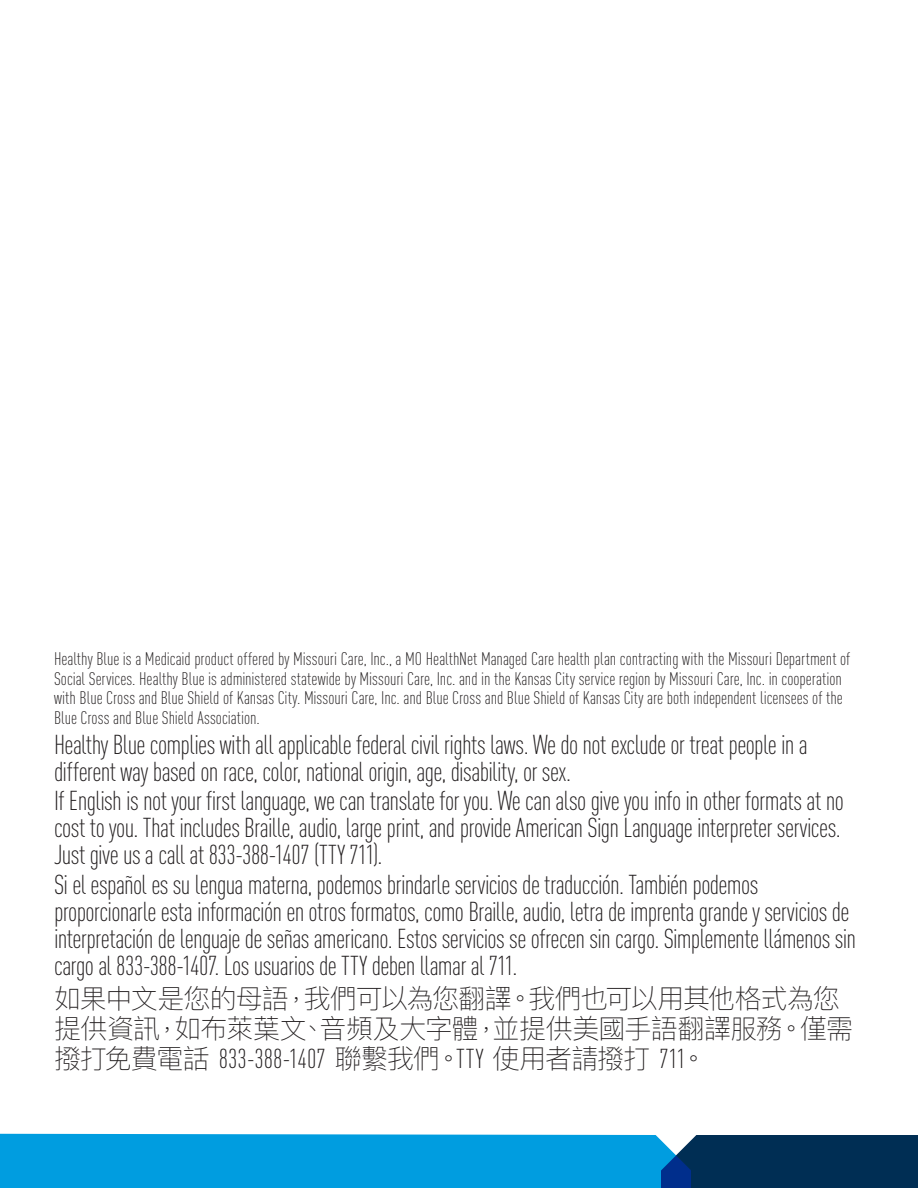
<style>
.page{position:relative;width:918px;height:1188px;background:#fff}
.page>*{position:absolute;margin:0;border:0;box-sizing:border-box;transform-origin:0 0}
.t1{font:300 condensed 27px/27px "DINOT";letter-spacing:-.025em;color:#231f20}
.t2{font:100 27px/30px "Ping Fang HK";letter-spacing:-.035em;color:#231f20}
.t3{font:300 condensed 18px/19.5px "DINOT";color:#231f20}
.s1{font-family:"DINOT";font-weight:300;font-stretch:condensed}
</style>
<div class="page">
<svg style="left:0;top:1134px;width:918px;height:54px;background:#0482bd"></svg>
<p class="t3" style="left:54px;top:649px;width:798px">Healthy Blue is a Medicaid product offered by Missouri Care, Inc., a MO HealthNet Managed Care health plan contracting with the Missouri Department of Social Services. Healthy Blue is administered statewide by Missouri Care, Inc. and in the Kansas City service region by Missouri Care, Inc. in cooperation with Blue Cross and Blue Shield of Kansas City. Missouri Care, Inc. and Blue Cross and Blue Shield of Kansas City are both independent licensees of the Blue Cross and Blue Shield Association.</p>
<p class="t1" style="left:54px;top:731px;width:755px">Healthy Blue complies with all applicable federal civil rights laws. We do not exclude or treat people in a different way based on race, color, national origin, age, disability, or sex.</p>
<p class="t1" style="left:54px;top:787px;width:791px;text-align:justify">If English is not your first language, we can translate for you. We can also give you info in other formats at no cost to you. That includes Braille, audio, large print, and provide American Sign Language interpreter services.<br>Just give us a call at 833-388-1407 (TTY 711).</p>
<p class="t1" style="left:54px;top:871px;width:804px">Si el español es su lengua materna, podemos brindarle servicios de traducción. También podemos proporcionarle esta información en otros formatos, como Braille, audio, letra de imprenta grande y servicios de interpretación de lenguaje de señas americano. Estos servicios se ofrecen sin cargo. Simplemente llámenos sin cargo al 833-388-1407. Los usuarios de TTY deben llamar al 711.</p>
<p class="t2" style="left:54px;top:983px;width:801px">如果中文是您的母語，我們可以為您翻譯。我們也可以用其他格式為您提供資訊，如布萊葉文、音頻及大字體，並提供美國手語翻譯服務。僅需撥打免費電話 <span class="s1">833-388-1407</span> 聯繫我們。<span class="s1">TTY</span> 使用者請撥打 <span class="s1">711</span>。</p>
</div>
